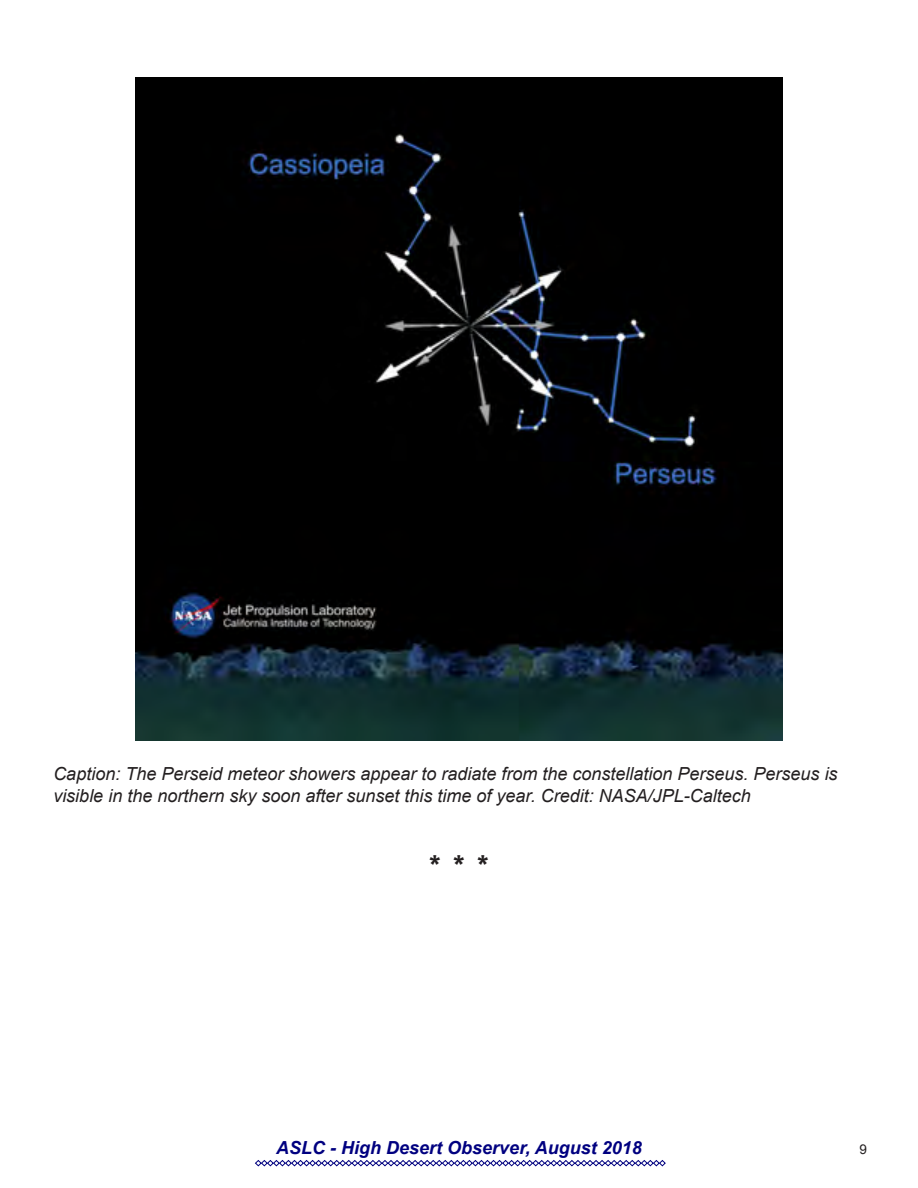
<style>
.page{position:relative;width:918px;height:1188px;background:#fff}
.page>*{position:absolute;margin:0;border:0;box-sizing:border-box;transform-origin:0 0}
.t1{font:900 27px "Arial";color:#231f20}
.t2{font:italic 18px/21.6px "Arial";color:#231f20}
.t3{font:italic 700 18px "Arial";color:#000080}
.t4{font:13.5px "Arial";color:#231f20}
</style>
<div class="page">
<svg style="left:255px;top:1160px;width:411px;height:7px"></svg>
<img style="left:135px;top:77px;width:648px;height:663px">
<p class="t2" style="left:53px;top:763px;width:786px">Caption: The Perseid meteor showers appear to radiate from the constellation Perseus. Perseus is visible in the northern sky soon after sunset this time of year. Credit: NASA/JPL-Caltech</p>
<p class="t1" style="left:427px;top:846px;width:65px">* * *</p>
<p class="t3" style="left:276px;top:1136px;width:367px">ASLC - High Desert Observer, August 2018</p>
<p class="t4" style="left:860px;top:1140px;width:9px">9</p>
</div>
